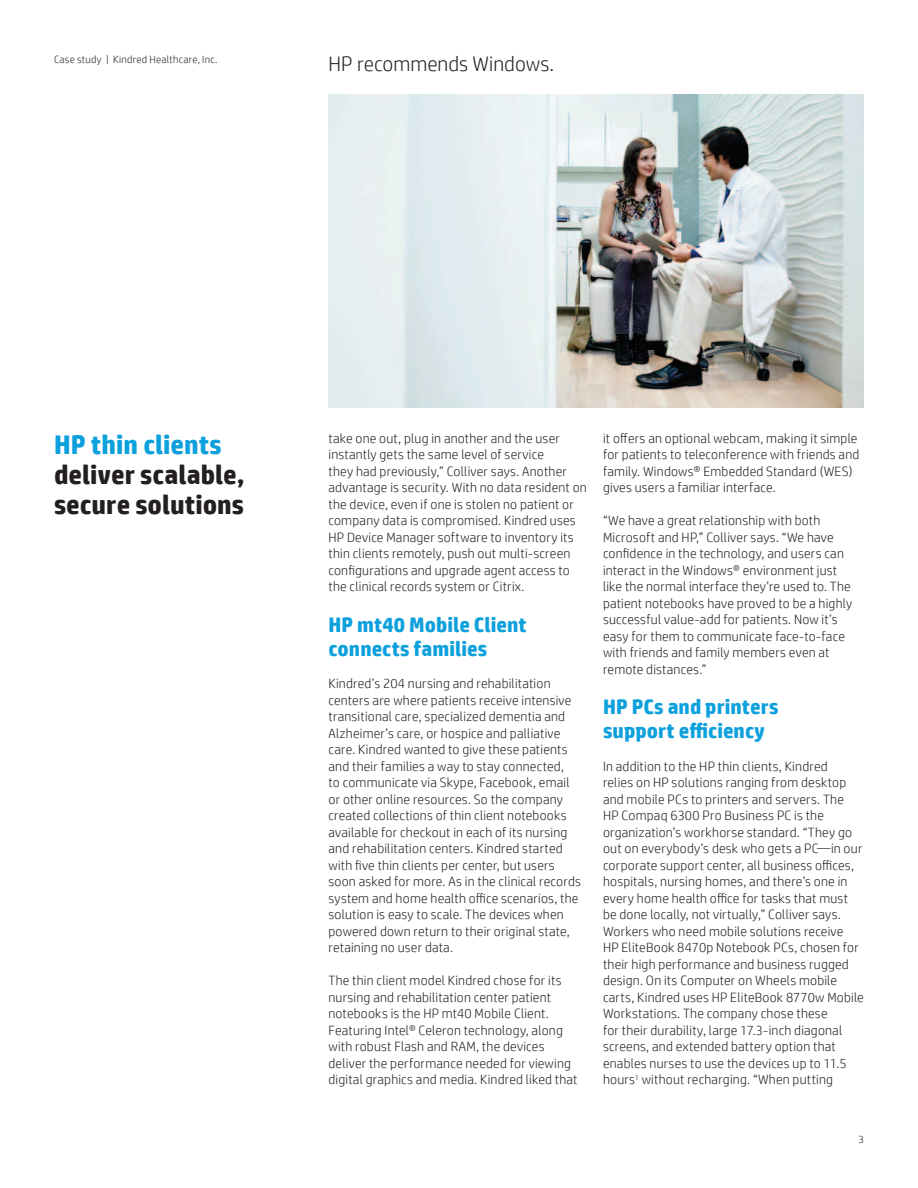
<style>
.page{position:relative;width:918px;height:1188px;background:#fff}
.page>*{position:absolute;margin:0;border:0;box-sizing:border-box;transform-origin:0 0}
.Graphic_text{font:700 27px/30px "HP Simplified";color:#231f20}
.Subhead_14_16_bold_b{font:700 21px/24px "HP Simplified";color:#0ca0dd}
.HP_recommends_Window{font:300 21px "HP Simplified";color:#231f20}
.Body{font:300 13.5px/16.5px "HP Simplified";letter-spacing:.015em;color:#231f20}
.Title_descriptor{font:300 10.5px "HP Simplified";letter-spacing:.025em;color:#231f20}
.Page_number_right{font:300 10.5px "HP Simplified";color:#231f20}
.s1{color:#0ca0dd}
</style>
<div class="page">
<img style="left:329px;top:94px;width:535px;height:314px">
<p class="Title_descriptor" style="left:54px;top:53px;width:165px">Case study | Kindred Healthcare, Inc.</p>
<p class="HP_recommends_Window" style="left:329px;top:52px;width:227px">HP recommends Windows.</p>
<p class="Graphic_text" style="left:54px;top:429px;width:192px"><span class="s1">HP thin clients </span>deliver scalable, secure solutions</p>
<p class="Body" style="left:329px;top:430px;width:260px">take one out, plug in another and the user instantly gets the same level of service<br>they had previously,” Colliver says. Another advantage is security. With no data resident on the device, even if one is stolen no patient or company data is compromised. Kindred uses HP Device Manager software to inventory its thin clients remotely, push out multi-screen configurations and upgrade agent access to the clinical records system or Citrix.</p>
<p class="Subhead_14_16_bold_b" style="left:329px;top:612px;width:200px">HP mt40 Mobile Client connects families</p>
<p class="Body" style="left:329px;top:675px;width:254px">Kindred’s 204 nursing and rehabilitation centers are where patients receive intensive transitional care, specialized dementia and Alzheimer’s care, or hospice and palliative care. Kindred wanted to give these patients and their families a way to stay connected,<br>to communicate via Skype, Facebook, email or other online resources. So the company created collections of thin client notebooks available for checkout in each of its nursing and rehabilitation centers. Kindred started with five thin clients per center, but users soon asked for more. As in the clinical records system and home health office scenarios, the solution is easy to scale. The devices when powered down return to their original state, retaining no user data.</p>
<p class="Body" style="left:329px;top:972px;width:251px">The thin client model Kindred chose for its nursing and rehabilitation center patient notebooks is the HP mt40 Mobile Client.<br>Featuring Intel® Celeron technology, along with robust Flash and RAM, the devices deliver the performance needed for viewing digital graphics and media. Kindred liked that</p>
<p class="Body" style="left:603px;top:430px;width:258px">it offers an optional webcam, making it simple for patients to teleconference with friends and family. Windows® Embedded Standard (WES) gives users a familiar interface.</p>
<p class="Body" style="left:603px;top:512px;width:251px">“We have a great relationship with both Microsoft and HP,” Colliver says. “We have confidence in the technology, and users can interact in the Windows® environment just like the normal interface they’re used to. The patient notebooks have proved to be a highly successful value-add for patients. Now it’s easy for them to communicate face-to-face with friends and family members even at remote distances.”</p>
<p class="Subhead_14_16_bold_b" style="left:603px;top:694px;width:177px">HP PCs and printers support efficiency</p>
<p class="Body" style="left:603px;top:757px;width:262px">In addition to the HP thin clients, Kindred<br>relies on HP solutions ranging from desktop and mobile PCs to printers and servers. The<br>HP Compaq 6300 Pro Business PC is the organization’s workhorse standard. “They go out on everybody’s desk who gets a PC—in our corporate support center, all business offices, hospitals, nursing homes, and there’s one in every home health office for tasks that must be done locally, not virtually,” Colliver says.<br>Workers who need mobile solutions receive<br>HP EliteBook 8470p Notebook PCs, chosen for their high performance and business rugged design. On its Computer on Wheels mobile carts, Kindred uses HP EliteBook 8770w Mobile Workstations. The company chose these<br>for their durability, large 17.3-inch diagonal screens, and extended battery option that enables nurses to use the devices up to 11.5 hours<sup>1</sup> without recharging. “When putting</p>
<p class="Page_number_right" style="left:858px;top:1133px;width:7px">3</p>
</div>
